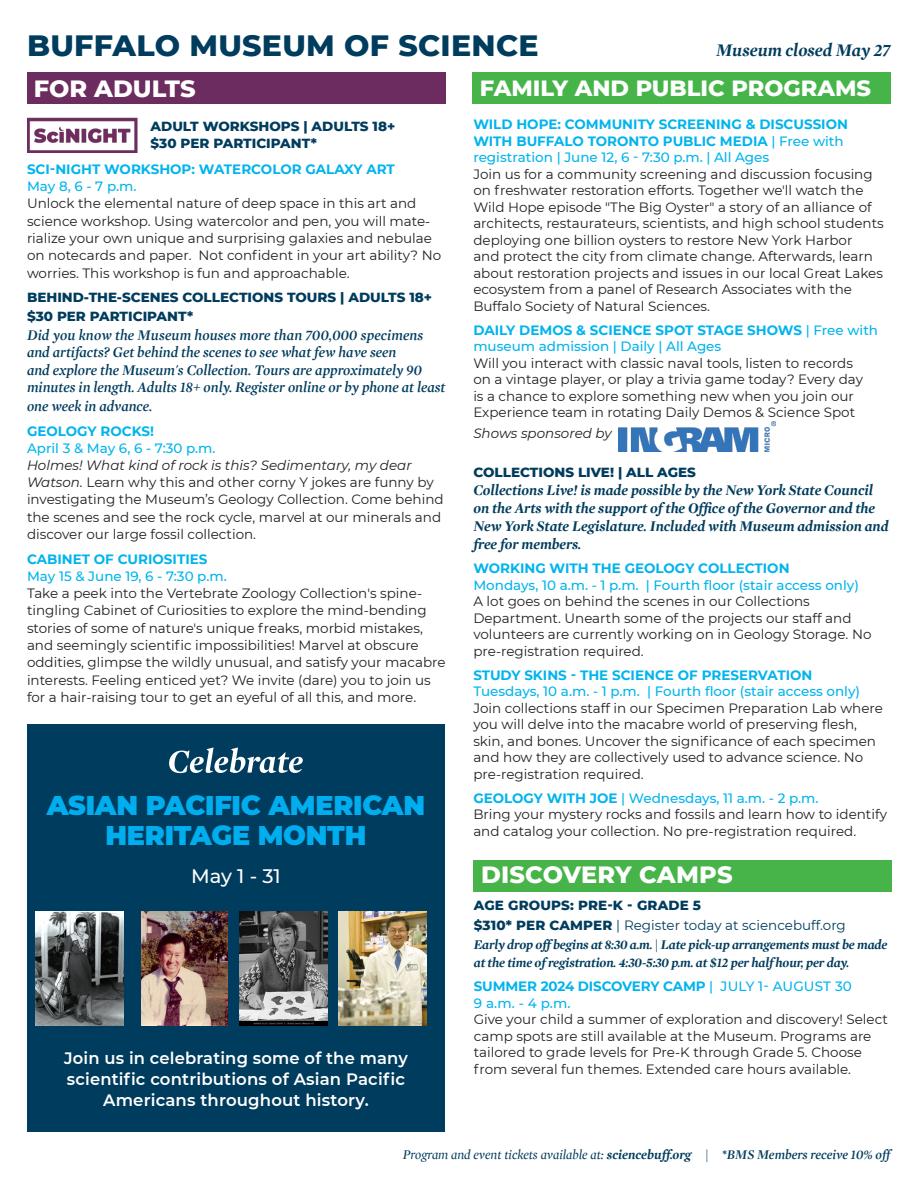
<style>
.page{position:relative;width:918px;height:1188px;background:#fff}
.page>*{position:absolute;margin:0;border:0;box-sizing:border-box;transform-origin:0 0}
.t1{font:800 30px "Montserrat";letter-spacing:.01em;color:#003c5d}
.t2{font:900 27px/30px "Montserrat";letter-spacing:-.01em;color:#00aeef;text-align:center}
.t3{font:800 24px "Montserrat";color:#fff}
.t4{font:800 22.5px "Montserrat";color:#fff}
.t5{font:500 19.5px "Montserrat";color:#fff}
.t6{font:italic 700 18px "Mercury Display";color:#003c5d}
.t7{font:600 16.5px/21px "Montserrat";letter-spacing:.01em;color:#fff;text-align:center}
.t8{font:italic 15px/17.2px "Mercury Display Semi";color:#003c5d}
.t9{font:italic 700 15px/18px "Mercury Display";color:#003c5d}
.t10{font:13.5px/16.5px "Montserrat";color:#231f20}
.t11{font:500 13.5px/17px "Montserrat";color:#00b4ed}
.t12{font:700 13.5px/16.5px "Montserrat";color:#00b4ed}
.t13{font:800 13.5px "Montserrat";color:#003c5d}
.t14{font:italic 700 13.5px/18px "Mercury Display";letter-spacing:-.01em;color:#003c5d}
.t15{font:italic 13.5px "Mercury Display";color:#003c5d}
.t16{font:13.5px "Montserrat";color:#003c5d}
.t17{font:italic 13.5px "Montserrat";color:#231f20}
.s1{font-weight:500}
.s2{font-weight:700}
.s3{font-style:italic}
.s4{font-weight:800}
.s5{font-family:"Mercury Display Semi"}
</style>
<div class="page">
<div style="left:474px;top:860px;width:418px;height:31px;background:#47b44a"></div>
<div style="left:27px;top:72px;width:419px;height:31px;background:#6d2c5f"></div>
<img style="left:27px;top:118px;width:110px;height:34px">
<div style="left:473px;top:72px;width:418px;height:31px;background:#47b44a"></div>
<div style="left:27px;top:724px;width:418px;height:408px;background:#003c5d"></div>
<img style="left:35px;top:912px;width:89px;height:114px">
<img style="left:239px;top:911px;width:89px;height:115px">
<img style="left:141px;top:911px;width:87px;height:115px">
<img style="left:338px;top:911px;width:89px;height:115px">
<svg style="left:169px;top:748px;width:134px;height:25px"></svg>
<img style="left:618px;top:421px;width:158px;height:30px">
<p class="t1" style="left:27px;top:23px;width:513px">BUFFALO MUSEUM OF SCIENCE</p>
<p class="t4" style="left:480px;top:72px;width:393px">FAMILY AND PUBLIC PROGRAMS</p>
<p class="t12" style="left:473px;top:116px;width:376px">WILD HOPE: COMMUNITY SCREENING &amp; DISCUSSION<br>WITH BUFFALO TORONTO PUBLIC MEDIA <span class="s1">| Free with registration | June 12, 6 - 7:30 p.m. | All Ages</span></p>
<p class="t10" style="left:473px;top:165px;width:412px">Join us for a community screening and discussion focusing on freshwater restoration efforts. Together we'll watch the Wild Hope episode "The Big Oyster" a story of an alliance of architects, restaurateurs, scientists, and high school students deploying one billion oysters to restore New York Harbor<br>and protect the city from climate change. Afterwards, learn about restoration projects and issues in our local Great Lakes ecosystem from a panel of Research Associates with the Buffalo Society of Natural Sciences.</p>
<p class="t11" style="left:473px;top:321px;width:406px;line-height:16.5px"><span class="s2">DAILY DEMOS &amp; SCIENCE SPOT STAGE SHOWS</span> | Free with museum admission | Daily | All Ages</p>
<p class="t10" style="left:473px;top:354px;width:391px">Will you interact with classic naval tools, listen to records on a vintage player, or play a trivia game today? Every day is a chance to explore something new when you join our Experience team in rotating Daily Demos &amp; Science Spot</p>
<p class="t17" style="left:473px;top:424px;width:140px">Shows sponsored by</p>
<p class="t13" style="left:473px;top:463px;width:224px">COLLECTIONS LIVE! | ALL AGES</p>
<p class="t9" style="left:473px;top:481px;width:417px">Collections Live! is made possible by the New York State Council on the Arts with the support of the Office of the Governor and the New York State Legislature. Included with Museum admission and free for members.</p>
<p class="t12" style="left:473px;top:560px;width:318px">WORKING WITH THE GEOLOGY COLLECTION</p>
<p class="t11" style="left:473px;top:576px;width:387px">Mondays, 10 a.m. - 1 p.m. | Fourth floor (stair access only)</p>
<p class="t10" style="left:473px;top:593px;width:400px">A lot goes on behind the scenes in our Collections Department. Unearth some of the projects our staff and volunteers are currently working on in Geology Storage. No pre-registration required.</p>
<p class="t12" style="left:473px;top:666px;width:341px">STUDY SKINS - THE SCIENCE OF PRESERVATION</p>
<p class="t11" style="left:473px;top:683px;width:388px">Tuesdays, 10 a.m. - 1 p.m. | Fourth floor (stair access only)</p>
<p class="t10" style="left:473px;top:699px;width:411px">Join collections staff in our Specimen Preparation Lab where you will delve into the macabre world of preserving flesh, skin, and bones. Uncover the significance of each specimen and how they are collectively used to advance science. No pre-registration required.</p>
<p class="t11" style="left:473px;top:789px;width:347px"><span class="s2">GEOLOGY WITH JOE</span> | Wednesdays, 11 a.m. - 2 p.m.</p>
<p class="t10" style="left:473px;top:806px;width:415px">Bring your mystery rocks and fossils and learn how to identify and catalog your collection. No pre-registration required.</p>
<p class="t6" style="left:716px;top:39px;width:176px">Museum closed May 27</p>
<p class="t3" style="left:34px;top:71px;width:163px">FOR ADULTS</p>
<p class="t13" style="left:151px;top:116px;width:246px">ADULT WORKSHOPS | ADULTS 18+</p>
<p class="t13" style="left:151px;top:133px;width:168px">$30 PER PARTICIPANT*</p>
<p class="t12" style="left:27px;top:160px;width:369px">SCI-NIGHT WORKSHOP: WATERCOLOR GALAXY ART</p>
<p class="t11" style="left:27px;top:177px;width:111px">May 8, 6 - 7 p.m.</p>
<p class="t10" style="left:27px;top:195px;width:416px;line-height:17.2px">Unlock the elemental nature of deep space in this art and science workshop. Using watercolor and pen, you will mate&shy;rialize your own unique and surprising galaxies and nebulae on notecards and paper. Not confident in your art ability? No worries. This workshop is fun and approachable.</p>
<p class="t13" style="left:27px;top:288px;width:407px">BEHIND-THE-SCENES COLLECTIONS TOURS | ADULTS 18+</p>
<p class="t13" style="left:27px;top:307px;width:168px">$30 PER PARTICIPANT*</p>
<p class="t8" style="left:27px;top:327px;width:420px">Did you know the Museum houses more than 700,000 specimens and artifacts? Get behind the scenes to see what few have seen<br>and explore the Museum's Collection. Tours are approximately 90 minutes in length. Adults 18+ only. Register online or by phone at least</p>
<p class="t8" style="left:27px;top:397px;width:127px">one week in advance.</p>
<p class="t11" style="left:27px;top:422px;width:190px"><span class="s2">GEOLOGY ROCKS!<br></span>April 3 &amp; May 6, 6 - 7:30 p.m.</p>
<p class="t10" style="left:27px;top:456px;width:418px;line-height:17.2px"><span class="s3">Holmes! What kind of rock is this? Sedimentary, my dear Watson.</span> Learn why this and other corny Y jokes are funny by investigating the Museum’s Geology Collection. Come behind the scenes and see the rock cycle, marvel at our minerals and discover our large fossil collection.</p>
<p class="t12" style="left:27px;top:550px;width:182px">CABINET OF CURIOSITIES</p>
<p class="t11" style="left:27px;top:567px;width:201px">May 15 &amp; June 19, 6 - 7:30 p.m.</p>
<p class="t10" style="left:27px;top:584px;width:420px;line-height:17.2px">Take a peek into the Vertebrate Zoology Collection's spine&shy;tingling Cabinet of Curiosities to explore the mind-bending stories of some of nature's unique freaks, morbid mistakes, and seemingly scientific impossibilities! Marvel at obscure oddities, glimpse the wildly unusual, and satisfy your macabre interests. Feeling enticed yet? We invite (dare) you to join us for a hair-raising tour to get an eyeful of all this, and more.</p>
<p class="t2" style="left:47px;top:789px;width:380px">ASIAN PACIFIC AMERICAN<br>HERITAGE MONTH</p>
<p class="t5" style="left:191px;top:863px;width:91px">May 1 - 31</p>
<p class="t7" style="left:64px;top:1047px;width:345px">Join us in celebrating some of the many scientific contributions of Asian Pacific<br>Americans throughout history.</p>
<p class="t3" style="left:481px;top:857px;width:253px">DISCOVERY CAMPS</p>
<p class="t13" style="left:474px;top:896px;width:229px">AGE GROUPS: PRE-K - GRADE 5</p>
<p class="t16" style="left:474px;top:916px;width:374px"><span class="s4">$310* PER CAMPER</span> | Register today at sciencebuff.org</p>
<p class="t14" style="left:474px;top:936px;width:415px">Early drop off begins at 8:30 a.m. | Late pick-up arrangements must be made at the time of registration. 4:30-5:30 p.m. at $12 per half hour, per day.</p>
<p class="t12" style="left:474px;top:978px;width:380px">SUMMER 2024 DISCOVERY CAMP <span class="s1">| JULY 1- AUGUST 30</span></p>
<p class="t11" style="left:474px;top:994px;width:98px">9 a.m. - 4 p.m.</p>
<p class="t10" style="left:474px;top:1011px;width:416px">Give your child a summer of exploration and discovery! Select camp spots are still available at the Museum. Programs are tailored to grade levels for Pre-K through Grade 5. Choose from several fun themes. Extended care hours available.</p>
<p class="t15" style="left:403px;top:1147px;width:489px">Program and event tickets available at: <span class="s2">sciencebuff.org</span> <span class="s5">| *BMS Members receive 10% off</span></p>
</div>
